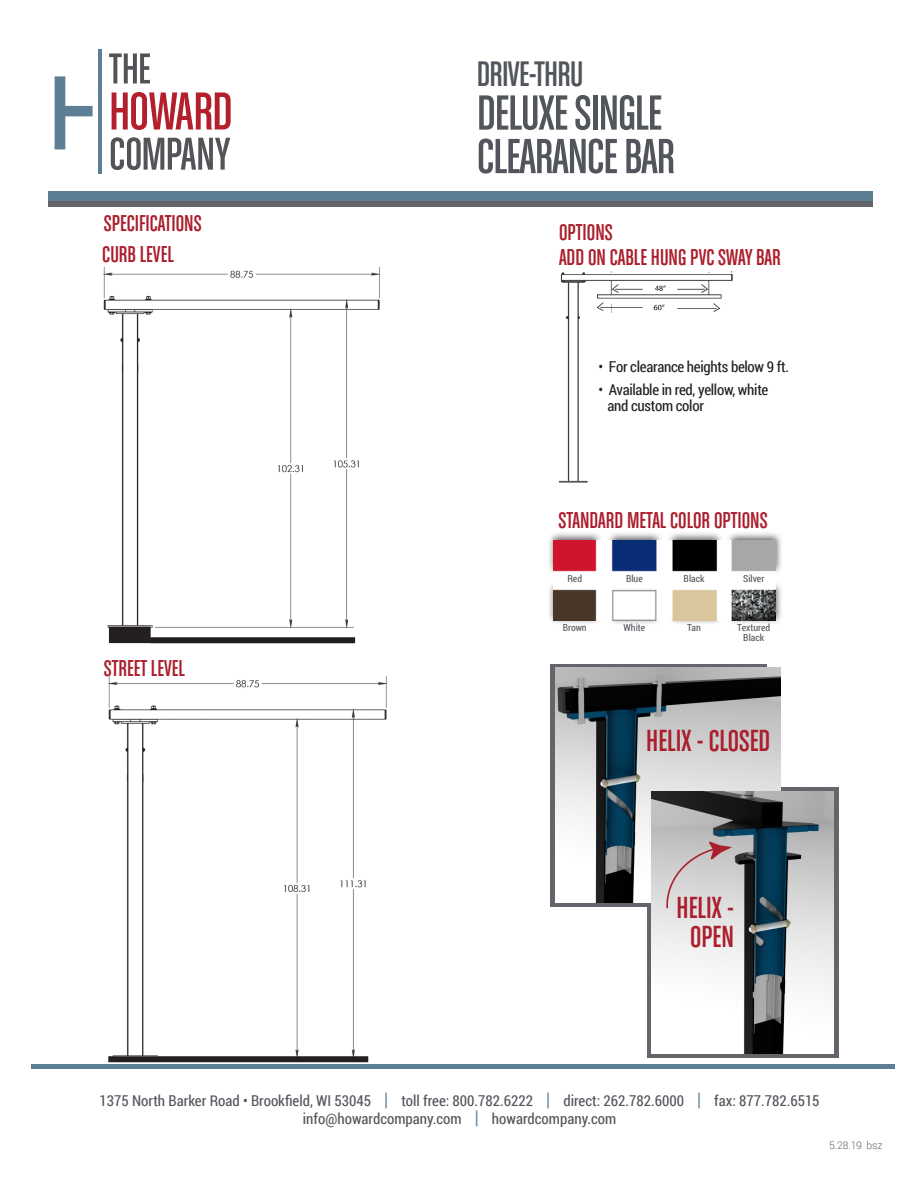
<style>
.page{position:relative;width:918px;height:1188px;background:#fff}
.page>*{position:absolute;margin:0;border:0;box-sizing:border-box;transform-origin:0 0}
.t1{font:52.5px/43.5px "Chalet Comprime Cologne Sixty";letter-spacing:-.02em;color:#52555b}
.t2{font:37.5px "Chalet Comprime Cologne Sixty";letter-spacing:-.02em;color:#52555b}
.t3{font:32.4px "Chalet Comprime Cologne Sixty";color:#ab1e2c}
.t4{font:24.3px "Chalet Comprime Cologne Sixty";color:#ab1e2c}
.t5{font:15px/18px "Roboto Condensed";color:#52555b;text-align:center}
.t6{font:15px "Roboto Condensed";letter-spacing:-.02em;color:#231f20}
.t7{font:300 10.5px "Roboto";letter-spacing:-.02em;color:#64656a}
.t8{font:9.75px "Roboto Condensed";color:#52555b}
.s1{font-size:18.75px;color:#5c7f95}
</style>
<div class="page">
<div style="left:48px;top:191px;width:824px;height:12px;background:#5c7f95"></div>
<div style="left:48px;top:201px;width:824px;height:5px;background:#64656a"></div>
<svg style="left:55px;top:76px;width:38px;height:73px"></svg>
<hr style="left:99px;top:49px;width:3px;height:124px;background:#5c7f95">
<svg style="left:109px;top:53px;width:41px;height:30px"></svg>
<svg style="left:112px;top:92px;width:119px;height:38px"></svg>
<svg style="left:111px;top:137px;width:119px;height:33px"></svg>
<hr style="left:31px;top:1065px;width:864px;height:4px;background:#5c7f95">
<img style="left:559px;top:271px;width:174px;height:212px">
<div style="left:599px;top:313px;width:136px;height:179px;background:#fff"></div>
<img style="left:107px;top:676px;width:281px;height:386px">
<div style="left:108px;top:1056px;width:260px;height:6px;background:#231f20"></div>
<img style="left:103px;top:267px;width:278px;height:362px">
<div style="left:150px;top:637px;width:205px;height:6px;background:#231f20"></div>
<div style="left:110px;top:628px;width:39px;height:14px;background:#231f20"></div>
<div style="left:109px;top:627px;width:42px;height:16px;border:3px solid #231f20"></div>
<svg style="left:551px;top:664px;width:216px;height:242px;background:#6e6f73"></svg>
<div style="left:647px;top:788px;width:191px;height:270px;background:#64656a"></div>
<img style="left:555px;top:668px;width:226px;height:234px">
<img style="left:651px;top:791px;width:183px;height:263px">
<svg style="left:666px;top:841px;width:69px;height:69px;background:#cec6c7"></svg>
<div style="left:547px;top:531px;width:236px;height:94px;background:#231f20;opacity:.75"></div>
<img style="left:554px;top:540px;width:222px;height:80px">
<p class="t4" style="left:104px;top:210px;width:99px">SPECIFICATIONS</p>
<p class="t4" style="left:102px;top:240px;width:73px">CURB LEVEL</p>
<p class="t4" style="left:104px;top:655px;width:83px">STREET LEVEL</p>
<p class="t2" style="left:477px;top:53px;width:108px">DRIVE-THRU</p>
<p class="t1" style="left:477px;top:90px;width:200px">DELUXE SINGLE<br>CLEARANCE BAR</p>
<p class="t4" style="left:559px;top:219px;width:55px">OPTIONS</p>
<p class="t4" style="left:559px;top:243px;width:223px">ADD ON CABLE HUNG PVC SWAY BAR</p>
<p class="t6" style="left:599px;top:356px;width:192px">• For clearance heights below 9 ft.</p>
<p class="t6" style="left:599px;top:379px;width:171px">• Available in red, yellow, white</p>
<p class="t6" style="left:608px;top:395px;width:98px">and custom color</p>
<p class="t4" style="left:558px;top:507px;width:211px">STANDARD METAL COLOR OPTIONS</p>
<p class="t8" style="left:567px;top:572px;width:16px">Red</p>
<p class="t8" style="left:626px;top:572px;width:18px">Blue</p>
<p class="t8" style="left:684px;top:572px;width:22px">Black</p>
<p class="t8" style="left:743px;top:572px;width:23px">Silver</p>
<p class="t8" style="left:563px;top:621px;width:25px">Brown</p>
<p class="t8" style="left:624px;top:621px;width:23px">White</p>
<p class="t8" style="left:687px;top:621px;width:15px">Tan</p>
<p class="t8" style="left:737px;top:621px;width:34px">Textured</p>
<p class="t8" style="left:743px;top:631px;width:22px">Black</p>
<p class="t3" style="left:646px;top:722px;width:125px">HELIX - CLOSED</p>
<p class="t3" style="left:677px;top:889px;width:59px">HELIX -</p>
<p class="t3" style="left:690px;top:919px;width:45px">OPEN</p>
<p class="t5" style="left:100px;top:1092px;width:722px">1375 North Barker Road • Brookfield, WI 53045 <span class="s1">|</span> toll free: 800.782.6222 <span class="s1">|</span> direct: 262.782.6000 <span class="s1">|</span> fax: 877.782.6515 info@howardcompany.com <span class="s1">|</span> howardcompany.com</p>
<p class="t7" style="left:829px;top:1138px;width:55px">5.28.19 bsz</p>
</div>
